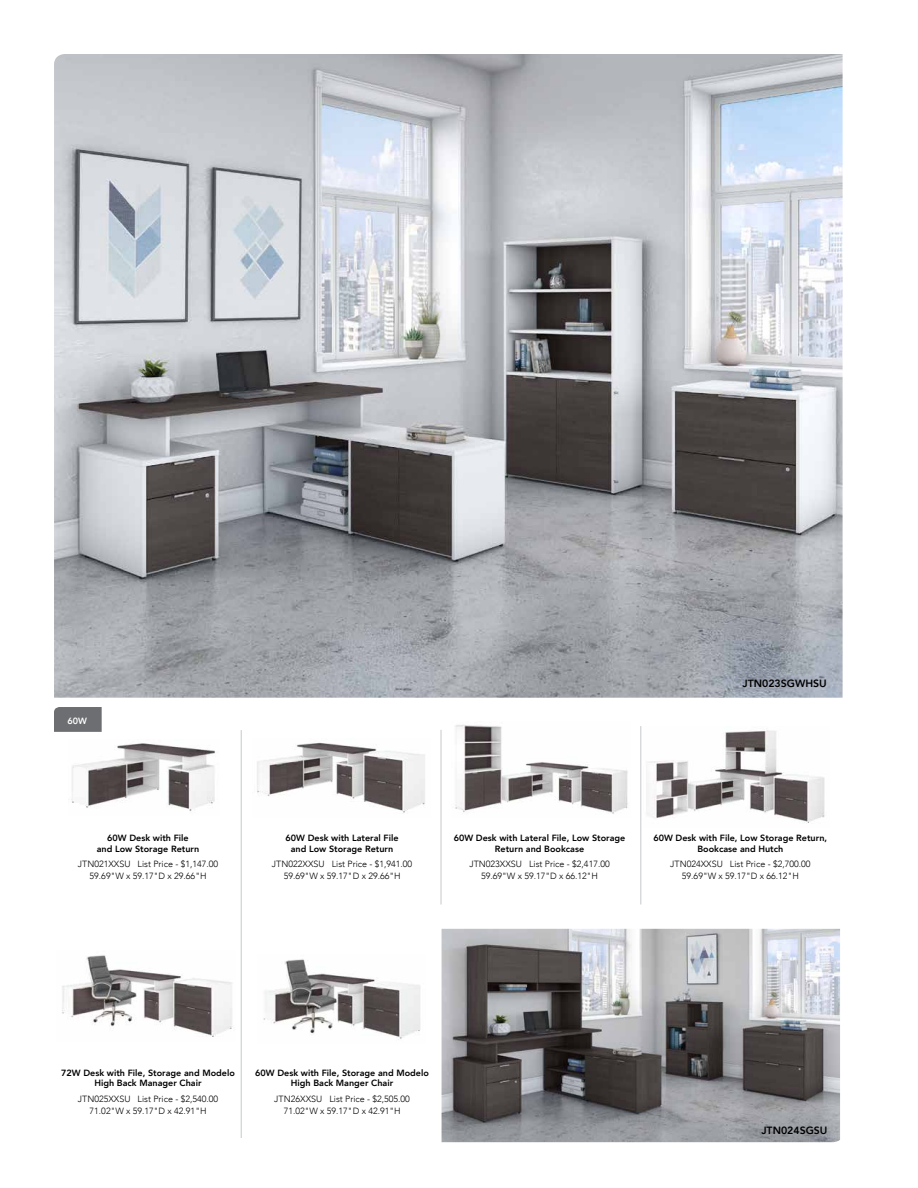
<style>
.page{position:relative;width:918px;height:1188px;background:#fff}
.page>*{position:absolute;margin:0;border:0;box-sizing:border-box;transform-origin:0 0}
.t1{font:800 10.5px "Avenir";color:#000}
.t2{font:300 9px/12px "Avenir";color:#000;text-align:center}
.t3{font:800 9px/10.5px "Avenir";color:#000;text-align:center}
.t4{font:800 9px "Avenir";color:#fff}
</style>
<div class="page">
<img style="left:71px;top:743px;width:144px;height:69px">
<img style="left:257px;top:742px;width:168px;height:71px">
<img style="left:455px;top:724px;width:173px;height:90px">
<img style="left:646px;top:730px;width:179px;height:93px">
<img style="left:62px;top:955px;width:171px;height:82px">
<img style="left:263px;top:959px;width:158px;height:81px">
<img style="left:54px;top:54px;width:789px;height:644px">
<hr style="left:241px;top:730px;width:1px;height:408px;background:#c7c8ca">
<hr style="left:441px;top:730px;width:1px;height:174px;background:#c7c8ca">
<hr style="left:640px;top:726px;width:1px;height:178px;background:#c7c8ca">
<img style="left:442px;top:929px;width:398px;height:213px">
<svg style="left:54px;top:707px;width:48px;height:25px"></svg>
<p class="t4" style="left:68px;top:714px;width:21px">60W</p>
<p class="t3" style="left:97px;top:833px;width:104px">60W Desk with File<br>and Low Storage Return</p>
<p class="t2" style="left:78px;top:858px;width:142px">JTN021XXSU List Price - $1,147.00<br>59.69"W x 59.17"D x 29.66"H</p>
<p class="t1" style="left:743px;top:675px;width:86px">JTN023SGWHSU</p>
<p class="t3" style="left:286px;top:833px;width:115px">60W Desk with Lateral File and Low Storage Return</p>
<p class="t2" style="left:272px;top:858px;width:142px">JTN022XXSU List Price - $1,941.00<br>59.69"W x 59.17"D x 29.66"H</p>
<p class="t3" style="left:454px;top:833px;width:173px">60W Desk with Lateral File, Low Storage<br>Return and Bookcase</p>
<p class="t2" style="left:469px;top:858px;width:142px">JTN023XXSU List Price - $2,417.00<br>59.69"W x 59.17"D x 66.12"H</p>
<p class="t3" style="left:653px;top:833px;width:175px">60W Desk with File, Low Storage Return,<br>Bookcase and Hutch</p>
<p class="t2" style="left:670px;top:858px;width:142px">JTN024XXSU List Price - $2,700.00<br>59.69"W x 59.17"D x 66.12"H</p>
<p class="t3" style="left:61px;top:1067px;width:175px">72W Desk with File, Storage and Modelo<br>High Back Manager Chair</p>
<p class="t2" style="left:78px;top:1092px;width:142px">JTN025XXSU List Price - $2,540.00<br>71.02"W x 59.17"D x 42.91"H</p>
<p class="t3" style="left:255px;top:1067px;width:175px">60W Desk with File, Storage and Modelo<br>High Back Manger Chair</p>
<p class="t2" style="left:274px;top:1092px;width:137px">JTN26XXSU List Price - $2,505.00<br>71.02"W x 59.17"D x 42.91"H</p>
<p class="t1" style="left:761px;top:1122px;width:68px">JTN024SGSU</p>
</div>
